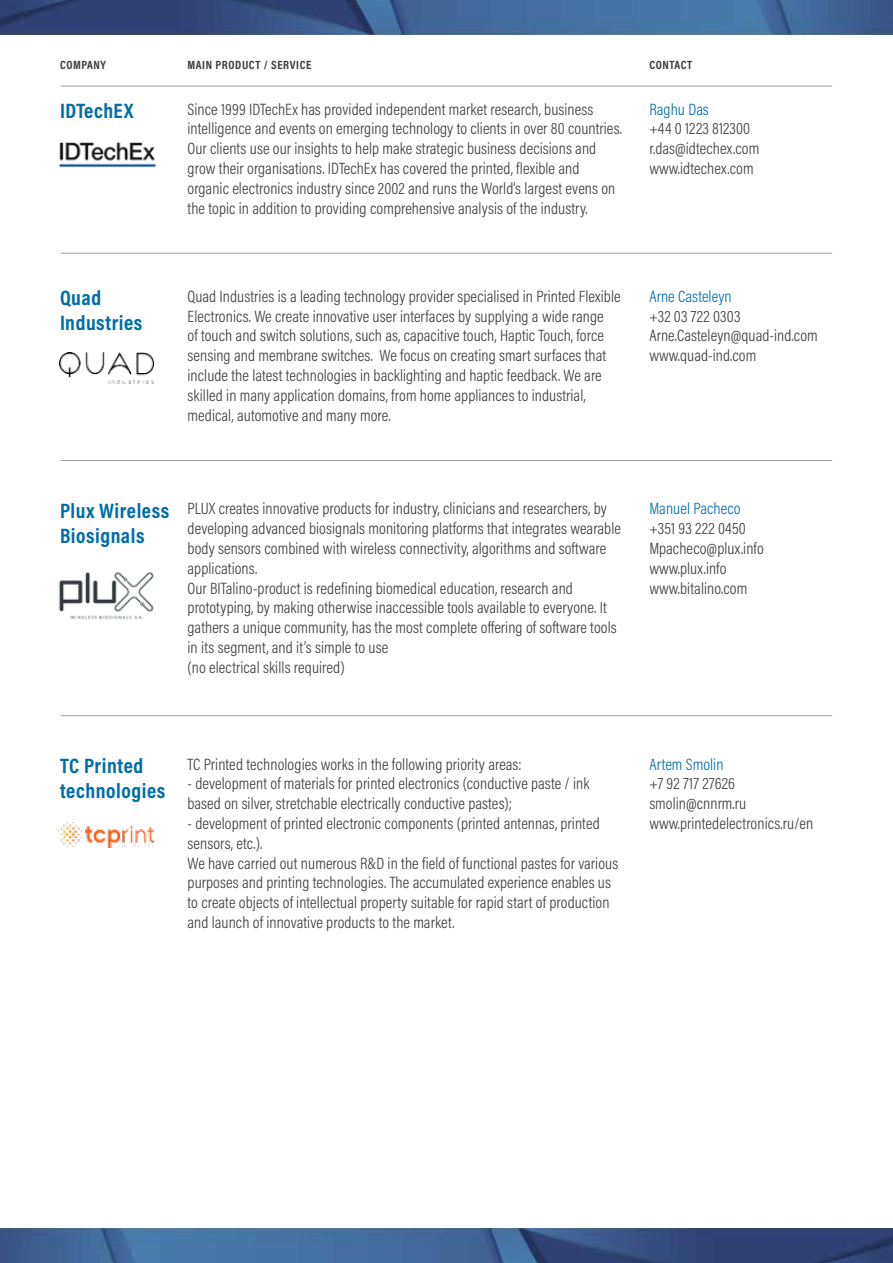
<style>
.page{position:relative;width:893px;height:1263px;background:#fff}
.page>*{position:absolute;margin:0;border:0;box-sizing:border-box;transform-origin:0 0}
.t1{font:700 21px/25.2px "Acumin Pro Cond";letter-spacing:.025em;color:#006da8}
.t2{font:300 16.5px/19.8px "Acumin Pro Cond";letter-spacing:.005em;color:#3c3c3b}
.t3{font:300 16.5px "Acumin Pro Cond";letter-spacing:.005em;color:#006da8}
.t4{font:700 12px "Acumin Pro Cond";letter-spacing:.05em;color:#3c3c3b}
</style>
<div class="page">
<img style="left:58px;top:572px;width:96px;height:48px">
<img style="left:0;top:1229px;width:893px;height:34px">
<img style="left:0;top:0;width:893px;height:34px">
<img style="left:58px;top:142px;width:99px;height:26px">
<img style="left:60px;top:353px;width:93px;height:30px">
<img style="left:58px;top:823px;width:95px;height:25px">
<hr style="left:61px;top:86px;width:771px;height:1px;background:#9d9d9c">
<hr style="left:61px;top:253px;width:771px;height:1px;background:#9d9d9c">
<hr style="left:61px;top:460px;width:771px;height:1px;background:#9d9d9c">
<hr style="left:61px;top:715px;width:771px;height:1px;background:#9d9d9c">
<p class="t4" style="left:60px;top:57px;width:48px">COMPANY</p>
<p class="t4" style="left:188px;top:57px;width:125px">MAIN PRODUCT / SERVICE</p>
<p class="t4" style="left:649px;top:57px;width:44px">CONTACT</p>
<p class="t1" style="left:60px;top:98px;width:75px">IDTechEX</p>
<p class="t2" style="left:188px;top:99px;width:436px">Since 1999 IDTechEx has provided independent market research, business intelligence and events on emerging technology to clients in over 80 countries.<br>Our clients use our insights to help make strategic business decisions and grow their organisations. IDTechEx has covered the printed, flexible and organic electronics industry since 2002 and runs the World’s largest evens on the topic in addition to providing comprehensive analysis of the industry.</p>
<p class="t3" style="left:649px;top:98px;width:61px">Raghu Das</p>
<p class="t2" style="left:649px;top:119px;width:111px">+44 0 1223 812300 r.das@idtechex.com www.idtechex.com</p>
<p class="t1" style="left:60px;top:285px;width:84px">Quad<br>Industries</p>
<p class="t2" style="left:188px;top:286px;width:435px">Quad Industries is a leading technology provider specialised in Printed Flexible Electronics. We create innovative user interfaces by supplying a wide range<br>of touch and switch solutions, such as, capacitive touch, Haptic Touch, force sensing and membrane switches. We focus on creating smart surfaces that include the latest technologies in backlighting and haptic feedback. We are skilled in many application domains, from home appliances to industrial, medical, automotive and many more.</p>
<p class="t3" style="left:649px;top:285px;width:84px">Arne Casteleyn</p>
<p class="t2" style="left:649px;top:306px;width:170px">+32 03 722 0303<br>Arne.Casteleyn@quad-ind.com www.quad-ind.com</p>
<p class="t1" style="left:60px;top:497px;width:111px">Plux Wireless<br>Biosignals</p>
<p class="t2" style="left:188px;top:498px;width:435px">PLUX creates innovative products for industry, clinicians and researchers, by developing advanced biosignals monitoring platforms that integrates wearable body sensors combined with wireless connectivity, algorithms and software applications.<br>Our BITalino-product is redefining biomedical education, research and prototyping, by making otherwise inaccessible tools available to everyone. It gathers a unique community, has the most complete offering of software tools in its segment, and it’s simple to use<br>(no electrical skills required)</p>
<p class="t3" style="left:649px;top:498px;width:93px">Manuel Pacheco</p>
<p class="t2" style="left:649px;top:518px;width:116px">+351 93 222 0450<br>Mpacheco@plux.info www.plux.info www.bitalino.com</p>
<p class="t1" style="left:60px;top:752px;width:107px">TC Printed technologies</p>
<p class="t2" style="left:188px;top:754px;width:336px">TC Printed technologies works in the following priority areas:</p>
<p class="t2" style="left:188px;top:773px;width:403px">- development of materials for printed electronics (conductive paste / ink based on silver, stretchable electrically conductive pastes);</p>
<p class="t2" style="left:188px;top:813px;width:432px">- development of printed electronic components (printed antennas, printed sensors, etc.).<br>We have carried out numerous R&amp;D in the field of functional pastes for various purposes and printing technologies. The accumulated experience enables us to create objects of intellectual property suitable for rapid start of production and launch of innovative products to the market.</p>
<p class="t3" style="left:649px;top:753px;width:76px">Artem Smolin</p>
<p class="t2" style="left:649px;top:773px;width:165px">+7 92 717 27626 smolin@cnnrm.ru www.printedelectronics.ru/en</p>
</div>
